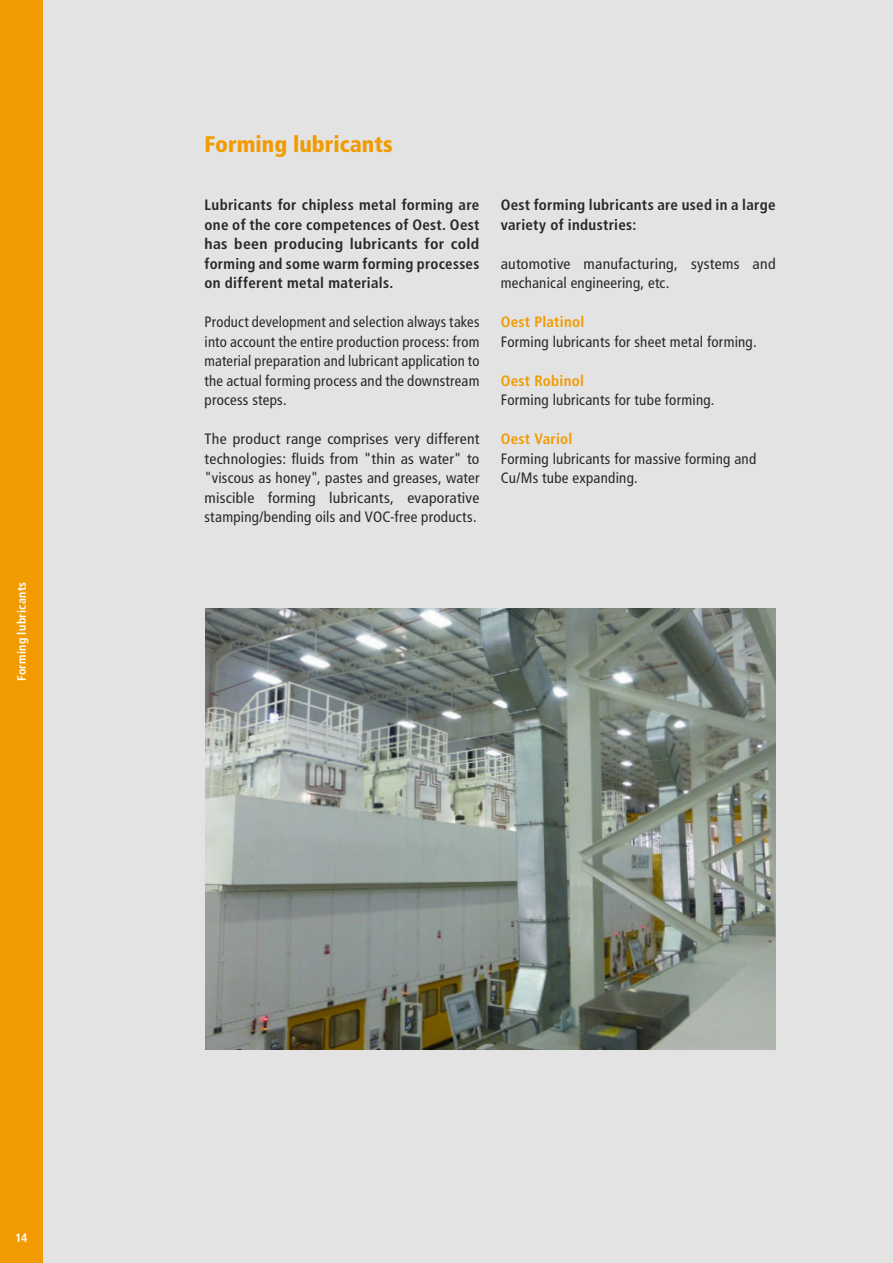
<style>
.page{position:relative;width:893px;height:1263px;background:#fff}
.page>*{position:absolute;margin:0;border:0;box-sizing:border-box;transform-origin:0 0}
.t1{font:900 condensed 22.5px "Frutiger LT Pro";color:#f29b00}
.t2{font:condensed 15px/19.5px "Frutiger LT Pro";letter-spacing:.015em;color:#282827;text-align:justify}
.t3{font:condensed 15px/19.5px "Frutiger LT Pro";letter-spacing:.015em;color:#282827;text-align:justify;scale:1.05 1}
.t4{font:700 condensed 15px/19.5px "Frutiger LT Pro";letter-spacing:.02em;color:#282827;text-align:justify}
.t5{font:700 condensed 15px "Frutiger LT Pro";letter-spacing:.02em;color:#f29b00}
.t6{font:700 condensed 12px "Frutiger LT Pro";letter-spacing:.03em;color:#fff}
</style>
<div class="page">
<div style="left:21px;top:0;width:872px;height:1263px;background:#e3e3e3"></div>
<div style="left:0;top:0;width:43px;height:1263px;background:#f29b00"></div>
<img style="left:205px;top:608px;width:571px;height:442px">
<p class="t6" style="left:14px;top:681px;width:101px;rotate:-90deg">Forming lubricants</p>
<h1 class="t1" style="left:205px;top:130px;width:190px">Forming lubricants</h1>
<p class="t4" style="left:205px;top:195px;width:276px">Lubricants for chipless metal forming are one of the core competences of Oest. Oest has been producing lubricants for cold forming and some warm forming processes on different metal materials.</p>
<p class="t2" style="left:205px;top:312px;width:276px">Product development and selection always takes into account the entire production process: from material preparation and lubricant application to the actual forming process and the downstream process steps.</p>
<p class="t3" style="left:205px;top:429px;width:263px">The product range comprises very different technologies: fluids from "thin as water" to "viscous as honey", pastes and greases, water miscible forming lubricants, evaporative stamping/bending oils and VOC-free products.</p>
<p class="t4" style="left:501px;top:195px;width:276px">Oest forming lubricants are used in a large variety of industries:</p>
<p class="t3" style="left:501px;top:254px;width:263px">automotive manufacturing, systems and mechanical engineering, etc.</p>
<p class="t5" style="left:501px;top:313px;width:85px">Oest Platinol</p>
<p class="t2" style="left:501px;top:332px;width:258px">Forming lubricants for sheet metal forming.</p>
<p class="t5" style="left:501px;top:371px;width:85px">Oest Robinol</p>
<p class="t2" style="left:501px;top:390px;width:215px">Forming lubricants for tube forming.</p>
<p class="t5" style="left:501px;top:430px;width:73px">Oest Variol</p>
<p class="t2" style="left:501px;top:449px;width:257px">Forming lubricants for massive forming and<br>Cu/Ms tube expanding.</p>
<p class="t6" style="left:15px;top:1230px;width:14px">14</p>
</div>
